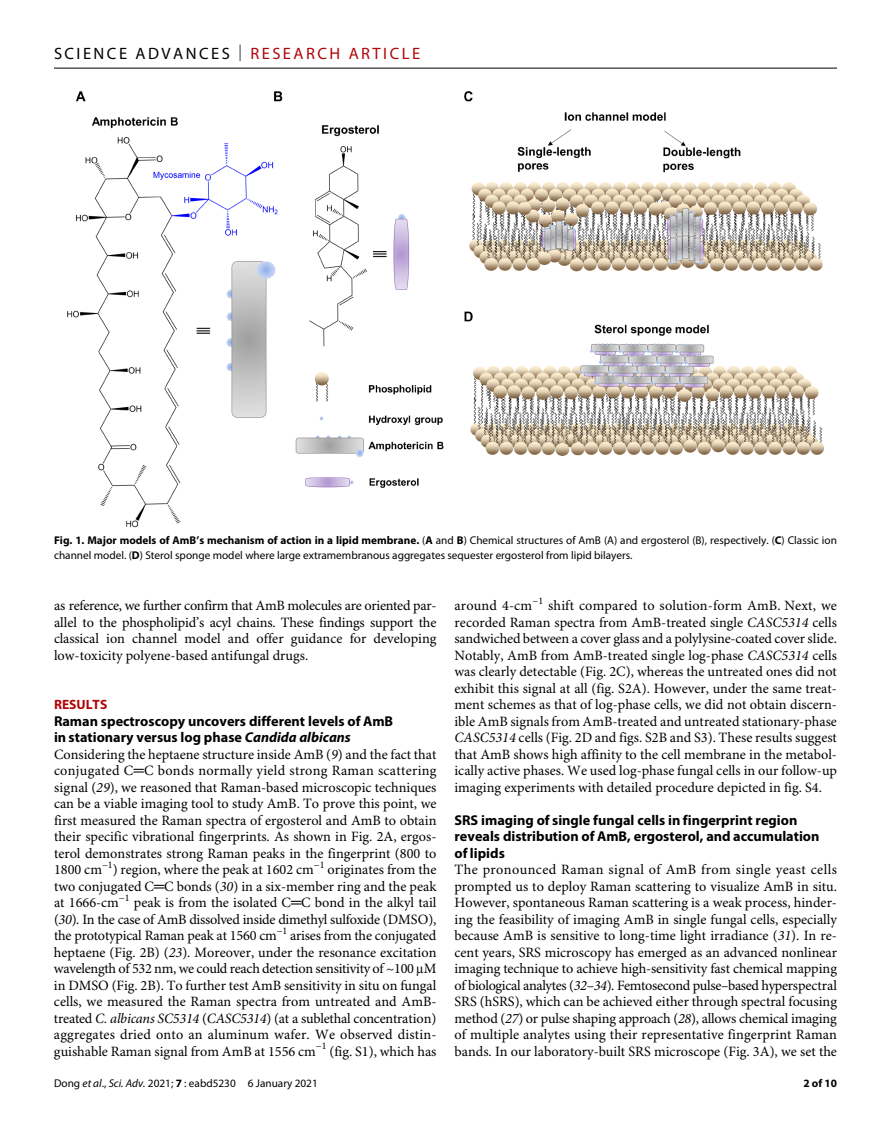
<style>
.page{position:relative;width:891px;height:1134px;background:#fff}
.page>*{position:absolute;margin:0;border:0;box-sizing:border-box;transform-origin:0 0}
.t1{font:16.5px "Myriad Pro";letter-spacing:.15em;color:#000}
.t2{font:14.25px/16.5px "Minion Pro";color:#000;text-align:justify}
.t3{font:700 14.25px/16.5px "Myriad Pro";color:#000}
.t4{font:700 13.5px "Myriad Pro";color:#b10508}
.t5{font:11.25px/15px "Myriad Pro";color:#000}
.t6{font:700 11.25px "Myriad Pro";color:#000}
.s1{font-weight:300}
.s2{color:#b10508}
.s3{font-weight:700}
.s4{font-style:italic}
.s5{font-family:"STIX General"}
</style>
<div class="page">
<hr style="left:54px;top:68px;width:783px;height:1px;background:#000">
<img style="left:67px;top:91px;width:758px;height:437px">
<p class="t1" style="left:54px;top:40px;width:368px">SCIENCE ADVANCES <span class="s1">|</span> <span class="s2">RESEARCH ARTICLE</span></p>
<p class="t5" style="left:54px;top:533px;width:785px"><span class="s3">Fig. 1. Major models of AmB’s mechanism of action in a lipid membrane.</span> (<span class="s3">A</span> and <span class="s3">B</span>) Chemical structures of AmB (A) and ergosterol (B), respectively. (<span class="s3">C</span>) Classic ion channel model. (<span class="s3">D</span>) Sterol sponge model where large extramembranous aggregates sequester ergosterol from lipid bilayers.</p>
<p class="t2" style="left:54px;top:599px;width:384px">as reference, we further confirm that AmB molecules are oriented par&shy;allel to the phospholipid’s acyl chains. These findings support the classical ion channel model and offer guidance for developing low-toxicity polyene-based antifungal drugs.</p>
<p class="t4" style="left:54px;top:694px;width:55px">RESULTS</p>
<p class="t3" style="left:54px;top:711px;width:341px">Raman spectroscopy uncovers different levels of AmB in stationary versus log phase <span class="s4">Candida albicans</span></p>
<p class="t2" style="left:54px;top:747px;width:384px">Considering the heptaene structure inside AmB (<span class="s4">9</span>) and the fact that conjugated C<span class="s5">═</span>C bonds normally yield strong Raman scattering signal (<span class="s4">29</span>), we reasoned that Raman-based microscopic techniques can be a viable imaging tool to study AmB. To prove this point, we first measured the Raman spectra of ergosterol and AmB to obtain their specific vibrational fingerprints. As shown in Fig. 2A, ergos&shy;terol demonstrates strong Raman peaks in the fingerprint (800 to 1800 cm<sup>−1</sup>) region, where the peak at 1602 cm<sup>−1</sup> originates from the two conjugated C<span class="s5">═</span>C bonds (<span class="s4">30</span>) in a six-member ring and the peak at 1666-cm<sup>−1</sup> peak is from the isolated C<span class="s5">═</span>C bond in the alkyl tail (<span class="s4">30</span>). In the case of AmB dissolved inside dimethyl sulfoxide (DMSO), the prototypical Raman peak at 1560 cm<sup>−1</sup> arises from the conjugated heptaene (Fig. 2B) (<span class="s4">23</span>). Moreover, under the resonance excitation wavelength of 532 nm, we could reach detection sensitivity of ~100 M in DMSO (Fig. 2B). To further test AmB sensitivity in situ on fungal cells, we measured the Raman spectra from untreated and AmB&shy;treated <span class="s4">C. albicans SC5314</span> (<span class="s4">CASC5314</span>) (at a sublethal concentration) aggregates dried onto an aluminum wafer. We observed distin&shy;guishable Raman signal from AmB at 1556 cm<sup>−1</sup> (fig. S1), which has</p>
<p class="t5" style="left:54px;top:1076px;width:265px">Dong <span class="s4">et al</span>., <span class="s4">Sci. Adv.</span> 2021; <span class="s3">7</span> : eabd5230 6 January 2021</p>
<p class="t2" style="left:454px;top:599px;width:384px">around 4-cm<sup>−1</sup> shift compared to solution-form AmB. Next, we recorded Raman spectra from AmB-treated single <span class="s4">CASC5314</span> cells sandwiched between a cover glass and a polylysine-coated cover slide.<br>Notably, AmB from AmB-treated single log-phase <span class="s4">CASC5314</span> cells was clearly detectable (Fig. 2C), whereas the untreated ones did not exhibit this signal at all (fig. S2A). However, under the same treat&shy;ment schemes as that of log-phase cells, we did not obtain discern&shy;ible AmB signals from AmB-treated and untreated stationary-phase <span class="s4">CASC5314</span> cells (Fig. 2D and figs. S2B and S3). These results suggest that AmB shows high affinity to the cell membrane in the metabol&shy;ically active phases. We used log-phase fungal cells in our follow-up imaging experiments with detailed procedure depicted in fig. S4.</p>
<p class="t3" style="left:454px;top:810px;width:367px">SRS imaging of single fungal cells in fingerprint region reveals distribution of AmB, ergosterol, and accumulation of lipids</p>
<p class="t2" style="left:455px;top:863px;width:384px">The pronounced Raman signal of AmB from single yeast cells prompted us to deploy Raman scattering to visualize AmB in situ.<br>However, spontaneous Raman scattering is a weak process, hinder&shy;ing the feasibility of imaging AmB in single fungal cells, especially because AmB is sensitive to long-time light irradiance (<span class="s4">31</span>). In re&shy;cent years, SRS microscopy has emerged as an advanced nonlinear imaging technique to achieve high-sensitivity fast chemical mapping of biological analytes (<span class="s4">32</span>–<span class="s4">34</span>). Femtosecond pulse–based hyperspectral SRS (hSRS), which can be achieved either through spectral focusing method (<span class="s4">27</span>) or pulse shaping approach (<span class="s4">28</span>), allows chemical imaging of multiple analytes using their representative fingerprint Raman bands. In our laboratory-built SRS microscope (Fig. 3A), we set the</p>
<p class="t6" style="left:803px;top:1074px;width:35px">2 of 10</p>
</div>
